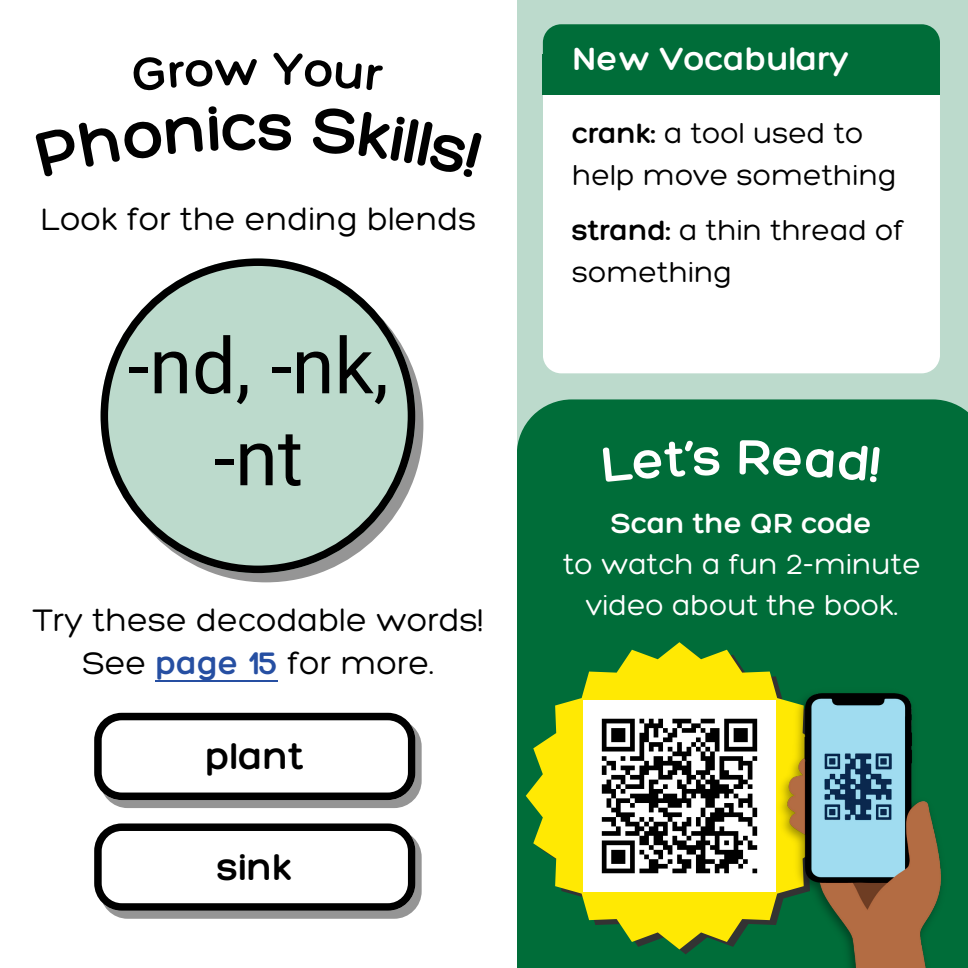
<style>
.page{position:relative;width:968px;height:968px;background:#fff}
.page>*{position:absolute;margin:0;border:0;box-sizing:border-box;transform-origin:0 0}
.t1{font:77.5px "Roboto";color:#000}
.t2{font:300 40px "Hero";color:#000}
.t3{font:300 35px "Hero";color:#fff}
.t4{font:300 33.75px/43.2px "Hero";color:#000;text-align:center}
.t5{font:300 30px "Hero";color:#000}
.t6{font:300 30px/41.2px "Hero";color:#fff;text-align:center}
.s1{color:#264fa2}
.s2{font-style:inherit}
</style>
<div class="page">
<div style="left:517px;top:0;width:451px;height:968px;background:#bcdacc"></div>
<svg style="left:101px;top:258px;width:314px;height:315px"></svg>
<div style="left:100px;top:829px;width:321px;height:89px;background:#959595;border-radius:27px"></div>
<div style="left:100px;top:719px;width:321px;height:89px;background:#959595;border-radius:27px"></div>
<svg style="left:94px;top:823px;width:321px;height:87px;background:#cdcdcd"></svg>
<svg style="left:94px;top:712px;width:321px;height:88px;background:#cbcbcb"></svg>
<div style="left:543px;top:95px;width:396px;height:278px;background:#fff"></div>
<hr style="left:156px;top:680px;width:122px;height:2px;background:#264fa2">
<div style="left:543px;top:24px;width:396px;height:31px;background:#006d39"></div>
<div style="left:543px;top:55px;width:397px;height:40px;background:#006d39"></div>
<div style="left:517px;top:399px;width:451px;height:569px;background:#006d39"></div>
<svg style="left:526px;top:642px;width:307px;height:307px;background:#8aae1c"></svg>
<img style="left:583px;top:700px;width:190px;height:191px">
<img style="left:773px;top:672px;width:177px;height:296px">
<div style="left:602px;top:440px;width:117px;height:42px;background:#006d39"></div>
<div style="left:739px;top:440px;width:141px;height:42px;background:#006d39"></div>
<p class="t4" style="left:41px;top:197px;width:437px">Look for the ending blends</p>
<p class="t1" style="left:128px;top:321px;width:262px">-nd, -nk,</p>
<p class="t1" style="left:214px;top:413px;width:91px">-nt</p>
<p class="t4" style="left:33px;top:597px;width:452px">Try these decodable words!<br>See <span class="s1">page 15</span> for more.</p>
<p class="t2" style="left:205px;top:731px;width:100px">plant</p>
<p class="t2" style="left:217px;top:842px;width:76px">sink</p>
<h2 class="t3" style="left:573px;top:37px;width:278px">New Vocabulary</h2>
<p class="t5" style="left:572px;top:115px;width:293px"><span class="s2">crank:</span> a tool used to</p>
<p class="t5" style="left:572px;top:156px;width:326px">help move something</p>
<p class="t5" style="left:572px;top:211px;width:333px"><span class="s2">strand:</span> a thin thread of</p>
<p class="t5" style="left:572px;top:253px;width:161px">something</p>
<p class="t6" style="left:563px;top:501px;width:359px"><span class="s2">Scan the QR code<br></span>to watch a fun 2-minute video about the book.</p>
</div>
